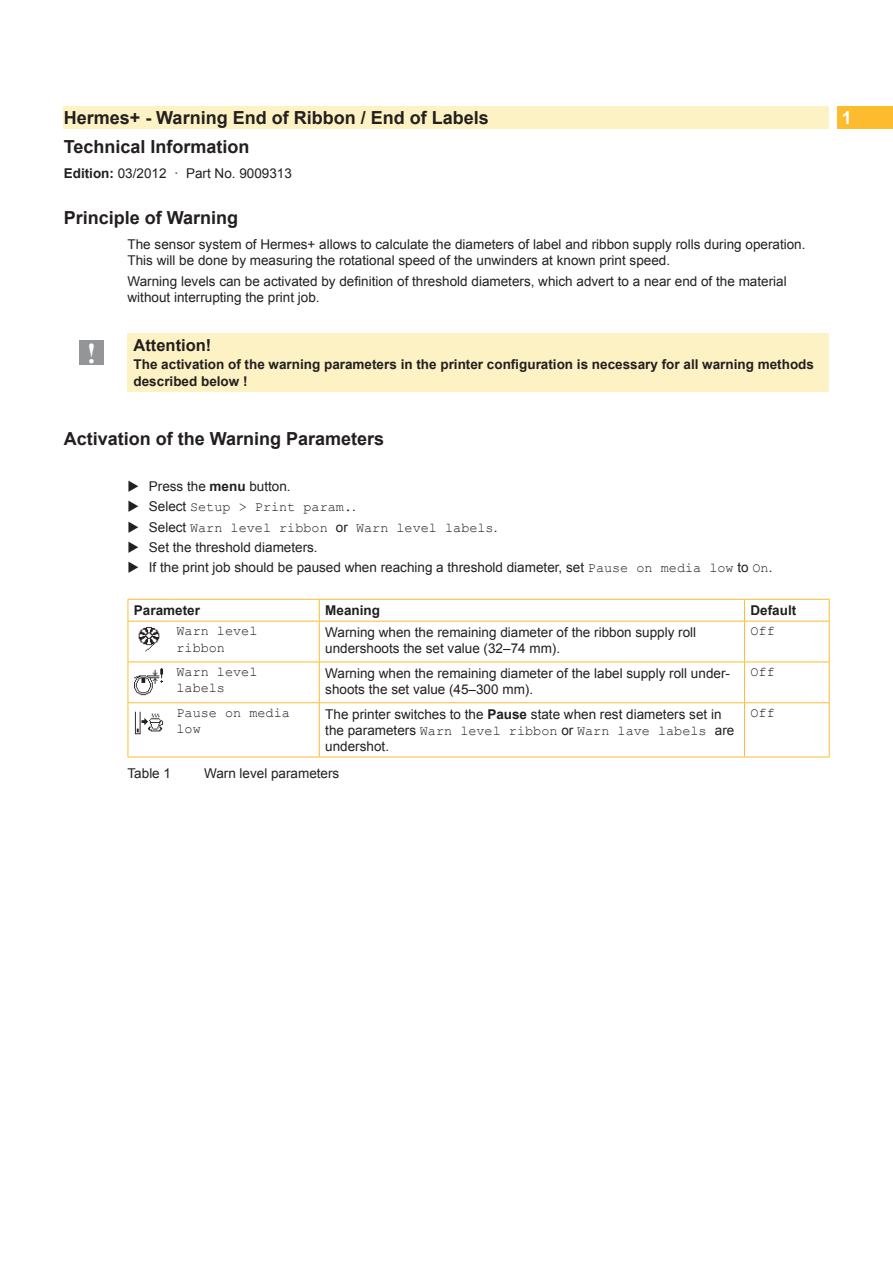
<style>
.page{position:relative;width:893px;height:1263px;background:#fff}
.page>*{position:absolute;margin:0;border:0;box-sizing:border-box;transform-origin:0 0}
.t1{font:700 28.5px "Times New Roman";color:#fff}
.Ueber2{font:700 18px "Arial";color:#231f20}
.Ueb2{font:700 18px "Arial";color:#231f20}
.Seite_re{font:700 18px "Arial";color:#fff}
.Signalwort{font:700 16.5px "Arial";color:#231f20}
.Haupttext{font:13.5px/16.2px "Arial";color:#231f20}
.Haupttext_eing{font:13.5px/16.2px "Arial";color:#231f20}
.Handlungsanweisung_e{font:13.5px "Arial";color:#231f20}
.Hinweis{font:700 13.5px/16.2px "Arial";color:#231f20}
.Handlungsanweisung_e-2{font:13.5px "Courier New";color:#231f20}
.Haupttext-2{font:13.5px/16.2px "Courier New";color:#231f20}
.Bildunterschrift{font:13.5px "Arial";color:#231f20}
.Haupttext_fett{font:700 13.5px "Arial";color:#231f20}
.Haupttext_zentr{font:13.5px "Courier New";color:#231f20}
.Haupttext_fett-2{font:13.5px "Courier New";color:#231f20}
.s1{font-weight:700}
.s2{font-family:"Arial"}
.s3{font-family:"Courier New"}
</style>
<div class="page">
<div style="left:64px;top:106px;width:765px;height:23px;background:#fdf2c3"></div>
<div style="left:838px;top:106px;width:55px;height:23px;background:#fdbb2e"></div>
<div style="left:128px;top:333px;width:701px;height:59px;background:#fdf2c3"></div>
<div style="left:79px;top:341px;width:25px;height:24px;background:#939598"></div>
<hr style="left:128px;top:599px;width:42px;height:1px;background:#fdbb2e">
<svg style="left:128px;top:600px;width:1px;height:21px"></svg>
<hr style="left:170px;top:599px;width:149px;height:1px;background:#fdbb2e">
<hr style="left:319px;top:599px;width:425px;height:1px;background:#fdbb2e">
<svg style="left:319px;top:600px;width:1px;height:21px"></svg>
<hr style="left:744px;top:599px;width:86px;height:1px;background:#fdbb2e">
<svg style="left:744px;top:600px;width:1px;height:21px"></svg>
<svg style="left:829px;top:600px;width:1px;height:21px"></svg>
<hr style="left:128px;top:621px;width:42px;height:1px;background:#fdbb2e">
<hr style="left:170px;top:621px;width:149px;height:1px;background:#fdbb2e">
<hr style="left:319px;top:621px;width:425px;height:1px;background:#fdbb2e">
<hr style="left:744px;top:621px;width:86px;height:1px;background:#fdbb2e">
<hr style="left:744px;top:621px;width:1px;height:40px;background:#fdbb2e">
<hr style="left:829px;top:621px;width:1px;height:40px;background:#fdbb2e">
<hr style="left:744px;top:662px;width:1px;height:40px;background:#fdbb2e">
<hr style="left:319px;top:702px;width:425px;height:1px;background:#fdbb2e">
<hr style="left:744px;top:702px;width:86px;height:1px;background:#fdbb2e">
<hr style="left:744px;top:703px;width:1px;height:54px;background:#fdbb2e">
<hr style="left:829px;top:703px;width:1px;height:54px;background:#fdbb2e">
<hr style="left:319px;top:757px;width:425px;height:1px;background:#fdbb2e">
<hr style="left:744px;top:757px;width:86px;height:1px;background:#fdbb2e">
<hr style="left:128px;top:621px;width:1px;height:40px;background:#fdbb2e">
<hr style="left:319px;top:621px;width:1px;height:40px;background:#fdbb2e">
<hr style="left:319px;top:662px;width:1px;height:40px;background:#fdbb2e">
<hr style="left:128px;top:702px;width:42px;height:1px;background:#fdbb2e">
<hr style="left:128px;top:703px;width:1px;height:54px;background:#fdbb2e">
<hr style="left:170px;top:702px;width:149px;height:1px;background:#fdbb2e">
<hr style="left:319px;top:703px;width:1px;height:54px;background:#fdbb2e">
<hr style="left:128px;top:757px;width:42px;height:1px;background:#fdbb2e">
<hr style="left:170px;top:757px;width:149px;height:1px;background:#fdbb2e">
<hr style="left:128px;top:661px;width:42px;height:1px;background:#fdbb2e">
<hr style="left:128px;top:662px;width:1px;height:40px;background:#fdbb2e">
<hr style="left:170px;top:661px;width:149px;height:1px;background:#fdbb2e">
<hr style="left:319px;top:661px;width:425px;height:1px;background:#fdbb2e">
<hr style="left:744px;top:661px;width:86px;height:1px;background:#fdbb2e">
<hr style="left:829px;top:662px;width:1px;height:40px;background:#fdbb2e">
<img style="left:138px;top:627px;width:22px;height:25px">
<img style="left:135px;top:668px;width:29px;height:28px">
<img style="left:135px;top:711px;width:29px;height:24px">
<p class="Ueb2" style="left:64px;top:105px;width:426px">Hermes+ - Warning End of Ribbon / End of Labels</p>
<p class="Ueber2" style="left:64px;top:135px;width:187px">Technical Information</p>
<p class="Haupttext" style="left:64px;top:165px;width:230px"><span class="s1">Edition:</span> 03/2012 · Part No. 9009313</p>
<p class="Ueber2" style="left:64px;top:206px;width:176px">Principle of Warning</p>
<p class="Haupttext_eing" style="left:128px;top:236px;width:679px">The sensor system of Hermes+ allows to calculate the diameters of label and ribbon supply rolls during operation.<br>This will be done by measuring the rotational speed of the unwinders at known print speed.</p>
<p class="Haupttext_eing" style="left:128px;top:273px;width:661px">Warning levels can be activated by definition of threshold diameters, which advert to a near end of the material without interrupting the print job.</p>
<p class="t1" style="left:87px;top:333px;width:11px">!</p>
<p class="Signalwort" style="left:134px;top:334px;width:79px">Attention!</p>
<p class="Hinweis" style="left:134px;top:357px;width:682px">The activation of the warning parameters in the printer configuration is necessary for all warning methods described below !</p>
<p class="Ueber2" style="left:64px;top:427px;width:322px">Activation of the Warning Parameters</p>
<p class="Handlungsanweisung_e" style="left:149px;top:477px;width:143px">Press the <span class="s1">menu</span> button.</p>
<p class="Handlungsanweisung_e-2" style="left:149px;top:498px;width:209px"><span class="s2">Select</span> Setup &gt; Print param.<span class="s2">.</span></p>
<p class="Handlungsanweisung_e-2" style="left:149px;top:519px;width:350px"><span class="s2">Select</span> Warn level ribbon <span class="s2">or</span> Warn level labels<span class="s2">.</span></p>
<p class="Handlungsanweisung_e" style="left:149px;top:538px;width:170px">Set the threshold diameters.</p>
<p class="Handlungsanweisung_e" style="left:149px;top:559px;width:625px">If the print job should be paused when reaching a threshold diameter, set <span class="s3">Pause on media low</span> to <span class="s3">On</span>.</p>
<p class="Haupttext_fett" style="left:134px;top:601px;width:68px">Parameter</p>
<p class="Haupttext_fett" style="left:325px;top:601px;width:56px">Meaning</p>
<p class="Haupttext_fett" style="left:750px;top:601px;width:47px">Default</p>
<p class="Haupttext-2" style="left:176px;top:623px;width:83px">Warn level ribbon</p>
<p class="Haupttext" style="left:325px;top:624px;width:372px">Warning when the remaining diameter of the ribbon supply roll undershoots the set value (32–74 mm).</p>
<p class="Haupttext_zentr" style="left:750px;top:623px;width:26px">Off</p>
<p class="Haupttext-2" style="left:176px;top:663px;width:83px">Warn level labels</p>
<p class="Haupttext" style="left:325px;top:665px;width:406px">Warning when the remaining diameter of the label supply roll under&shy;shoots the set value (45–300 mm).</p>
<p class="Haupttext_zentr" style="left:750px;top:664px;width:26px">Off</p>
<p class="Haupttext-2" style="left:176px;top:704px;width:115px">Pause on media low</p>
<p class="Haupttext" style="left:325px;top:706px;width:411px">The printer switches to the <span class="s1">Pause</span> state when rest diameters set in the parameters <span class="s3">Warn level ribbon</span> or <span class="s3">Warn lave labels</span> are undershot.</p>
<p class="Haupttext_fett-2" style="left:750px;top:704px;width:26px">Off</p>
<p class="Bildunterschrift" style="left:128px;top:765px;width:45px">Table 1</p>
<p class="Bildunterschrift" style="left:204px;top:765px;width:137px">Warn level parameters</p>
<p class="Seite_re" style="left:842px;top:106px;width:12px">1</p>
</div>
